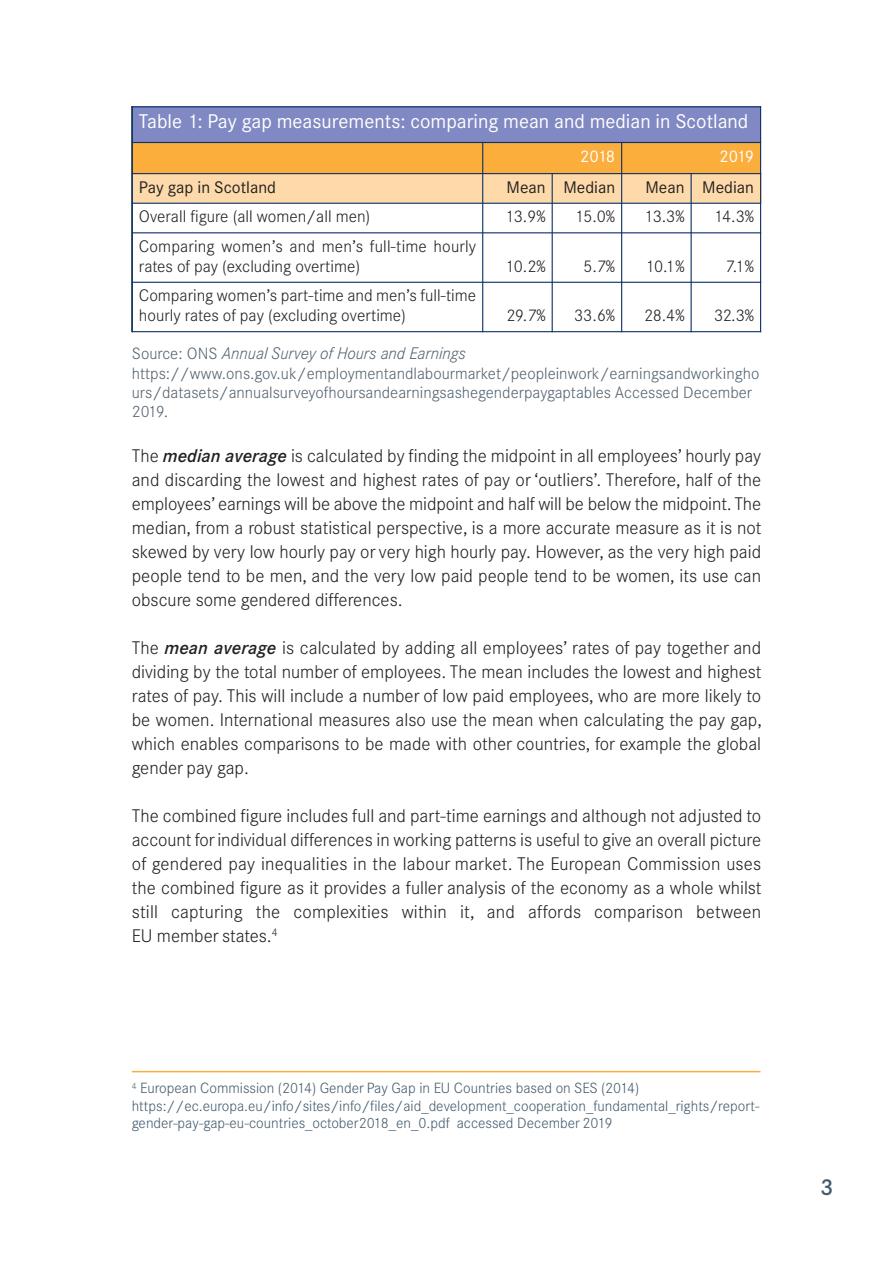
<style>
.page{position:relative;width:893px;height:1263px;background:#fff}
.page>*{position:absolute;margin:0;border:0;box-sizing:border-box;transform-origin:0 0}
.t1{font:500 22.5px "Corporate Sans BQ";color:#435b6d}
.t2{font:19.5px "Corporate Sans BQ";color:#fff}
.t3{font:300 18px/24px "Corporate Sans BQ";color:#231f20;text-align:justify}
.t4{font:300 16.5px/19.8px "Corporate Sans BQ";color:#231f20}
.t5{font:italic 300 16.5px "Corporate Sans BQ";color:#52626f}
.t6{font:16.5px "Corporate Sans BQ";color:#231f20}
.t7{font:16.5px "Corporate Sans BQ";letter-spacing:-.06em;color:#fff}
.t8{font:300 16.05px/19.2px "Corporate Sans BQ";color:#52626f}
.t9{font:300 14.55px/17.4px "Corporate Sans BQ";color:#435b6d}
.s1{font-style:normal;font-size:16.05px}
.s2{font-weight:500;font-style:italic}
</style>
<div class="page">
<div style="left:132px;top:106px;width:629px;height:36px;background:#8089c3"></div>
<div style="left:132px;top:142px;width:351px;height:32px;background:#fbae3b"></div>
<div style="left:483px;top:142px;width:139px;height:32px;background:#fbae3b"></div>
<div style="left:622px;top:142px;width:139px;height:32px;background:#fbae3b"></div>
<div style="left:132px;top:174px;width:351px;height:29px;background:#fedaab"></div>
<div style="left:483px;top:174px;width:69px;height:29px;background:#fedaab"></div>
<div style="left:552px;top:174px;width:70px;height:29px;background:#fedaab"></div>
<div style="left:622px;top:174px;width:69px;height:29px;background:#fedaab"></div>
<div style="left:691px;top:174px;width:70px;height:29px;background:#fedaab"></div>
<hr style="left:132px;top:106px;width:1px;height:226px;background:#0d3166">
<hr style="left:482px;top:142px;width:1px;height:190px;background:#0d3166">
<hr style="left:552px;top:173px;width:1px;height:159px;background:#0d3166">
<hr style="left:621px;top:142px;width:1px;height:190px;background:#0d3166">
<hr style="left:691px;top:173px;width:1px;height:159px;background:#0d3166">
<hr style="left:760px;top:106px;width:1px;height:226px;background:#0d3166">
<hr style="left:132px;top:106px;width:629px;height:1px;background:#0d3166">
<hr style="left:132px;top:142px;width:629px;height:1px;background:#0d3166">
<hr style="left:132px;top:173px;width:629px;height:1px;background:#0d3166">
<hr style="left:132px;top:203px;width:629px;height:1px;background:#0d3166">
<hr style="left:132px;top:232px;width:629px;height:1px;background:#0d3166">
<hr style="left:132px;top:282px;width:629px;height:1px;background:#0d3166">
<hr style="left:132px;top:331px;width:629px;height:1px;background:#0d3166">
<hr style="left:132px;top:1071px;width:628px;height:1px;background:#fbae3b">
<p class="t2" style="left:139px;top:114px;width:611px">Table 1: Pay gap measurements: comparing mean and median in Scotland</p>
<p class="t7" style="left:580px;top:150px;width:36px">2018</p>
<p class="t7" style="left:719px;top:150px;width:36px">2019</p>
<p class="t6" style="left:139px;top:181px;width:139px">Pay gap in Scotland</p>
<p class="t6" style="left:507px;top:181px;width:110px">Mean Median</p>
<p class="t6" style="left:645px;top:181px;width:110px">Mean Median</p>
<p class="t4" style="left:139px;top:208px;width:233px">Overall figure (all women/all men)</p>
<p class="t4" style="left:506px;top:208px;width:41px">13.9%</p>
<p class="t4" style="left:575px;top:208px;width:41px">15.0%</p>
<p class="t4" style="left:645px;top:208px;width:41px">13.3%</p>
<p class="t4" style="left:715px;top:208px;width:41px">14.3%</p>
<p class="t4" style="left:139px;top:238px;width:339px">Comparing women’s and men’s full-time hourly rates of pay (excluding overtime)</p>
<p class="t4" style="left:506px;top:258px;width:41px">10.2%</p>
<p class="t4" style="left:583px;top:258px;width:33px">5.7%</p>
<p class="t4" style="left:646px;top:258px;width:40px">10.1%</p>
<p class="t4" style="left:725px;top:258px;width:30px">7.1%</p>
<p class="t4" style="left:139px;top:287px;width:339px">Comparing women’s part-time and men’s full-time hourly rates of pay (excluding overtime)</p>
<p class="t4" style="left:506px;top:307px;width:41px">29.7%</p>
<p class="t4" style="left:574px;top:307px;width:42px">33.6%</p>
<p class="t4" style="left:644px;top:307px;width:42px">28.4%</p>
<p class="t4" style="left:714px;top:307px;width:41px">32.3%</p>
<p class="t5" style="left:132px;top:348px;width:335px"><span class="s1">Source: ONS</span> Annual Survey of Hours and Earnings</p>
<p class="t8" style="left:132px;top:365px;width:629px">https://www.ons.gov.uk/employmentandlabourmarket/peopleinwork/earningsandworkingho urs/datasets/annualsurveyofhoursandearningsashegenderpaygaptables Accessed December<br>2019.</p>
<p class="t3" style="left:132px;top:446px;width:631px">The <span class="s2">median average</span> is calculated by finding the midpoint in all employees’ hourly pay and discarding the lowest and highest rates of pay or ‘outliers’. Therefore, half of the employees’ earnings will be above the midpoint and half will be below the midpoint. The median, from a robust statistical perspective, is a more accurate measure as it is not skewed by very low hourly pay or very high hourly pay. However, as the very high paid people tend to be men, and the very low paid people tend to be women, its use can obscure some gendered differences.</p>
<p class="t3" style="left:132px;top:638px;width:631px">The <span class="s2">mean average</span> is calculated by adding all employees’ rates of pay together and dividing by the total number of employees. The mean includes the lowest and highest rates of pay. This will include a number of low paid employees, who are more likely to be women. International measures also use the mean when calculating the pay gap, which enables comparisons to be made with other countries, for example the global gender pay gap.</p>
<p class="t3" style="left:132px;top:806px;width:631px">The combined figure includes full and part-time earnings and although not adjusted to account forindividual differences in working patterns is useful to give an overall picture of gendered pay inequalities in the labour market. The European Commission uses the combined figure as it provides a fuller analysis of the economy as a whole whilst still capturing the complexities within it, and affords comparison between EU member states.<sup>4</sup></p>
<p class="t9" style="left:132px;top:1081px;width:628px"><sup>4</sup> European Commission (2014) Gender Pay Gap in EU Countries based on SES (2014) https://ec.europa.eu/info/sites/info/files/aid_development_cooperation_fundamental_rights/report&shy;gender-pay-gap-eu-countries_october2018_en_0.pdf accessed December 2019</p>
<p class="t1" style="left:820px;top:1179px;width:15px">3</p>
</div>
